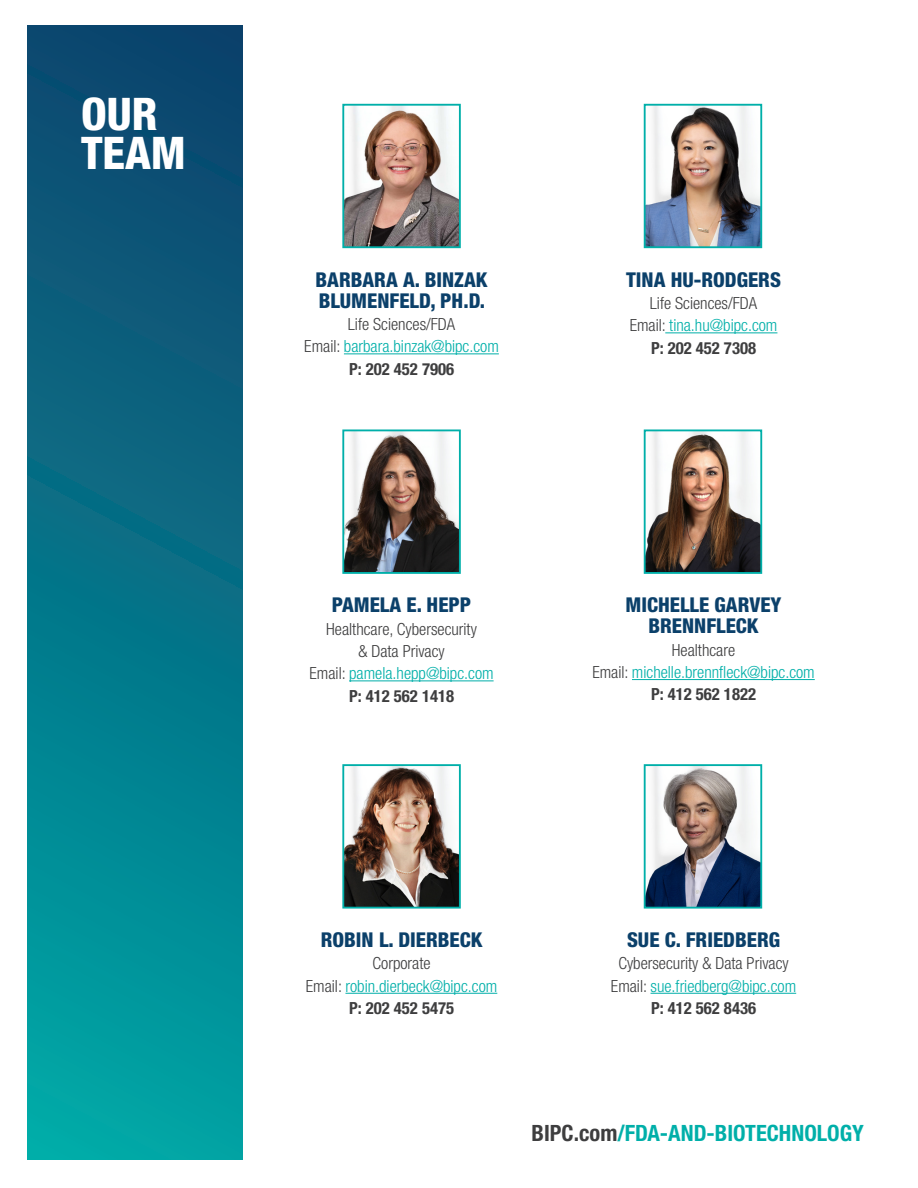
<style>
.page{position:relative;width:918px;height:1188px;background:#fff}
.page>*{position:absolute;margin:0;border:0;box-sizing:border-box;transform-origin:0 0}
.t1{font:800 condensed 45px "Helvetica Neue LT Std";color:#fff}
.t2{font:700 condensed 22.5px "Helvetica Neue LT Std";color:#00afa9}
.Names{font:800 condensed 20.4px "Helvetica Neue LT Std";color:#0b406a}
.Title_etc{font:300 condensed 16.8px "Helvetica Neue LT Std";color:#00afa9}
.Title_etc-2{font:300 condensed 16.8px "Helvetica Neue LT Std";color:#3e3e3f}
.Title_etc-3{font:700 condensed 16.8px "Helvetica Neue LT Std";color:#3e3e3f}
.s1{color:#3e3e3f}
</style>
<div class="page">
<div style="left:27px;top:25px;width:216px;height:1134px;background:linear-gradient(to bottom,#0f416b,#00a6a5)"></div>
<hr style="left:344px;top:353px;width:155px;height:1px;background:#00afa9">
<hr style="left:349px;top:680px;width:145px;height:1px;background:#00afa9">
<hr style="left:345px;top:993px;width:152px;height:1px;background:#00afa9">
<hr style="left:665px;top:332px;width:112px;height:1px;background:#00afa9">
<hr style="left:632px;top:679px;width:183px;height:1px;background:#00afa9">
<hr style="left:651px;top:993px;width:145px;height:1px;background:#00afa9">
<img style="left:345px;top:107px;width:113px;height:138px">
<div style="left:342px;top:104px;width:119px;height:144px;border:2px solid #00afa9"></div>
<img style="left:345px;top:432px;width:113px;height:139px">
<div style="left:342px;top:429px;width:119px;height:145px;border:2px solid #00afa9"></div>
<img style="left:345px;top:767px;width:113px;height:139px">
<div style="left:342px;top:764px;width:119px;height:145px;border:2px solid #00afa9"></div>
<img style="left:647px;top:107px;width:112px;height:138px">
<div style="left:644px;top:104px;width:118px;height:144px;border:2px solid #00afa9"></div>
<img style="left:647px;top:432px;width:112px;height:139px">
<div style="left:644px;top:429px;width:118px;height:145px;border:2px solid #00afa9"></div>
<img style="left:647px;top:767px;width:112px;height:139px">
<div style="left:644px;top:764px;width:118px;height:145px;border:2px solid #00afa9"></div>
<p class="t1" style="left:81px;top:86px;width:78px">OUR</p>
<p class="t1" style="left:81px;top:125px;width:106px">TEAM</p>
<p class="Names" style="left:316px;top:267px;width:174px">BARBARA A. BINZAK</p>
<p class="Names" style="left:319px;top:288px;width:168px">BLUMENFELD, PH.D.</p>
<p class="Title_etc-2" style="left:348px;top:314px;width:109px">Life Sciences/FDA</p>
<p class="Title_etc" style="left:304px;top:337px;width:196px"><span class="s1">Email:</span> barbara.binzak@bipc.com</p>
<p class="Title_etc-3" style="left:349px;top:358px;width:107px">P: 202 452 7906</p>
<p class="Names" style="left:332px;top:592px;width:141px">PAMELA E. HEPP</p>
<p class="Title_etc-2" style="left:326px;top:619px;width:152px">Healthcare, Cybersecurity</p>
<p class="Title_etc-2" style="left:358px;top:641px;width:88px">&amp; Data Privacy</p>
<p class="Title_etc" style="left:310px;top:664px;width:186px"><span class="s1">Email:</span> pamela.hepp@bipc.com</p>
<p class="Title_etc-3" style="left:349px;top:685px;width:107px">P: 412 562 1418</p>
<p class="Names" style="left:626px;top:267px;width:156px">TINA HU-RODGERS</p>
<p class="Title_etc-2" style="left:650px;top:293px;width:109px">Life Sciences/FDA</p>
<p class="Title_etc" style="left:630px;top:316px;width:149px"><span class="s1">Email:</span> tina.hu@bipc.com</p>
<p class="Title_etc-3" style="left:651px;top:337px;width:107px">P: 202 452 7308</p>
<p class="Names" style="left:626px;top:592px;width:158px">MICHELLE GARVEY</p>
<p class="Names" style="left:648px;top:613px;width:112px">BRENNFLECK</p>
<p class="Title_etc-2" style="left:672px;top:640px;width:65px">Healthcare</p>
<p class="Title_etc" style="left:592px;top:662px;width:224px"><span class="s1">Email:</span> michelle.brennfleck@bipc.com</p>
<p class="Title_etc-3" style="left:651px;top:684px;width:107px">P: 412 562 1822</p>
<p class="Names" style="left:321px;top:927px;width:163px">ROBIN L. DIERBECK</p>
<p class="Title_etc-2" style="left:373px;top:954px;width:59px">Corporate</p>
<p class="Title_etc" style="left:306px;top:976px;width:193px"><span class="s1">Email:</span> robin.dierbeck@bipc.com</p>
<p class="Title_etc-3" style="left:349px;top:998px;width:107px">P: 202 452 5475</p>
<p class="Names" style="left:627px;top:927px;width:155px">SUE C. FRIEDBERG</p>
<p class="Title_etc-2" style="left:618px;top:954px;width:172px">Cybersecurity &amp; Data Privacy</p>
<p class="Title_etc" style="left:611px;top:976px;width:187px"><span class="s1">Email:</span> sue.friedberg@bipc.com</p>
<p class="Title_etc-3" style="left:651px;top:998px;width:107px">P: 412 562 8436</p>
<p class="t2" style="left:532px;top:1119px;width:334px"><span class="s1">BIPC.com</span>/FDA-AND-BIOTECHNOLOGY</p>
</div>
